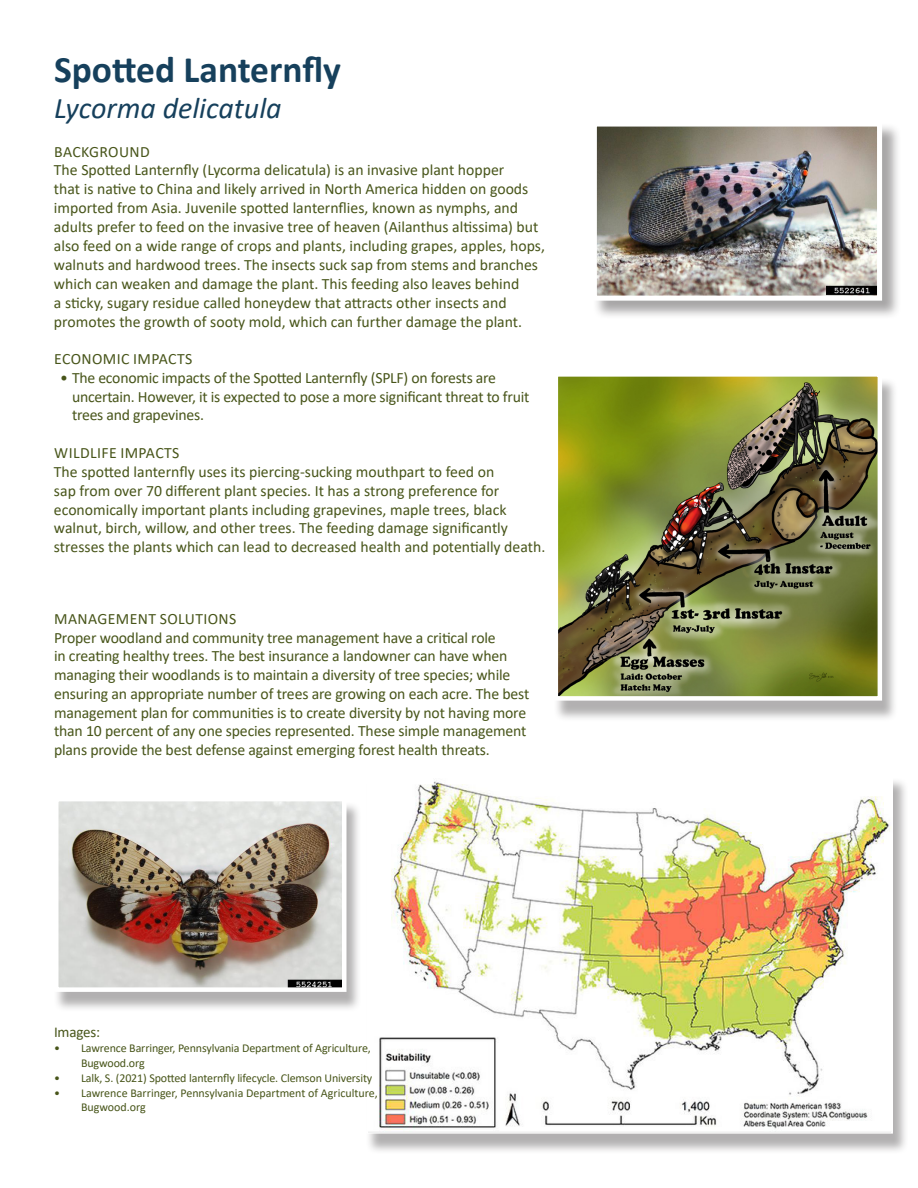
<style>
.page{position:relative;width:918px;height:1188px;background:#fff}
.page>*{position:absolute;margin:0;border:0;box-sizing:border-box;transform-origin:0 0}
.t1{font:700 37.5px "Calibri";color:#16405c}
.t2{font:italic 30px "Calibri";color:#16405c}
.t3{font:15.75px/18.9px "Calibri";color:#48551a}
.t4{font:15.75px "Calibri";letter-spacing:.025em;color:#48551a}
.t5{font:15px "Calibri";letter-spacing:-.01em;color:#48551a}
.t6{font:12px/15px "Calibri";letter-spacing:-.01em;color:#48551a}
</style>
<div class="page">
<div style="left:553px;top:377px;width:345px;height:345px;background:#231f20;opacity:.35"></div>
<img style="left:559px;top:377px;width:318px;height:319px">
<div style="left:554px;top:372px;width:328px;height:329px;border:4px solid #fff"></div>
<div style="left:366px;top:777px;width:542px;height:378px;background:#231f20;opacity:.35"></div>
<img style="left:369px;top:777px;width:521px;height:354px">
<div style="left:366px;top:772px;width:527px;height:362px;border:2px solid #fff"></div>
<div style="left:593px;top:123px;width:308px;height:197px;background:#231f20;opacity:.4"></div>
<img style="left:598px;top:127px;width:278px;height:168px">
<div style="left:592px;top:121px;width:290px;height:180px;border:5px solid #fff"></div>
<div style="left:53px;top:802px;width:309px;height:211px;background:#231f20;opacity:.35"></div>
<img style="left:59px;top:802px;width:282px;height:185px">
<div style="left:54px;top:797px;width:292px;height:195px;border:4px solid #fff"></div>
<p class="t1" style="left:54px;top:43px;width:289px">Spotted Lanternfly</p>
<p class="t2" style="left:54px;top:87px;width:229px">Lycorma delicatula</p>
<p class="t4" style="left:54px;top:140px;width:97px">BACKGROUND</p>
<p class="t3" style="left:54px;top:160px;width:493px">The Spotted Lanternfly (Lycorma delicatula) is an invasive plant hopper<br>that is native to China and likely arrived in North America hidden on goods imported from Asia. Juvenile spotted lanternflies, known as nymphs, and adults prefer to feed on the invasive tree of heaven (Ailanthus altissima) but also feed on a wide range of crops and plants, including grapes, apples, hops, walnuts and hardwood trees. The insects suck sap from stems and branches which can weaken and damage the plant. This feeding also leaves behind<br>a sticky, sugary residue called honeydew that attracts other insects and promotes the growth of sooty mold, which can further damage the plant.</p>
<p class="t4" style="left:54px;top:348px;width:139px">ECONOMIC IMPACTS</p>
<p class="t3" style="left:72px;top:368px;width:459px;text-indent:-12px">• The economic impacts of the Spotted Lanternfly (SPLF) on forests are uncertain. However, it is expected to pose a more significant threat to fruit trees and grapevines.</p>
<p class="t4" style="left:54px;top:442px;width:127px">WILDLIFE IMPACTS</p>
<p class="t3" style="left:54px;top:462px;width:493px">The spotted lanternfly uses its piercing-sucking mouthpart to feed on<br>sap from over 70 different plant species. It has a strong preference for economically important plants including grapevines, maple trees, black walnut, birch, willow, and other trees. The feeding damage significantly stresses the plants which can lead to decreased health and potentially death.</p>
<p class="t4" style="left:54px;top:608px;width:184px">MANAGEMENT SOLUTIONS</p>
<p class="t3" style="left:54px;top:628px;width:477px">Proper woodland and community tree management have a critical role<br>in creating healthy trees. The best insurance a landowner can have when managing their woodlands is to maintain a diversity of tree species; while ensuring an appropriate number of trees are growing on each acre. The best management plan for communities is to create diversity by not having more than 10 percent of any one species represented. These simple management plans provide the best defense against emerging forest health threats.</p>
<p class="t5" style="left:54px;top:1022px;width:48px">Images:</p>
<p class="t6" style="left:81px;top:1041px;width:291px;text-indent:-27px">• Lawrence Barringer, Pennsylvania Department of Agriculture,<br>Bugwood.org</p>
<p class="t6" style="left:54px;top:1071px;width:320px">• Lalk, S. (2021) Spotted lanternfly lifecycle. Clemson University</p>
<p class="t6" style="left:81px;top:1085px;width:298px;line-height:14.4px;text-indent:-27px">• Lawrence Barringer, Pennsylvania Department of Agriculture,<br>Bugwood.org</p>
</div>
